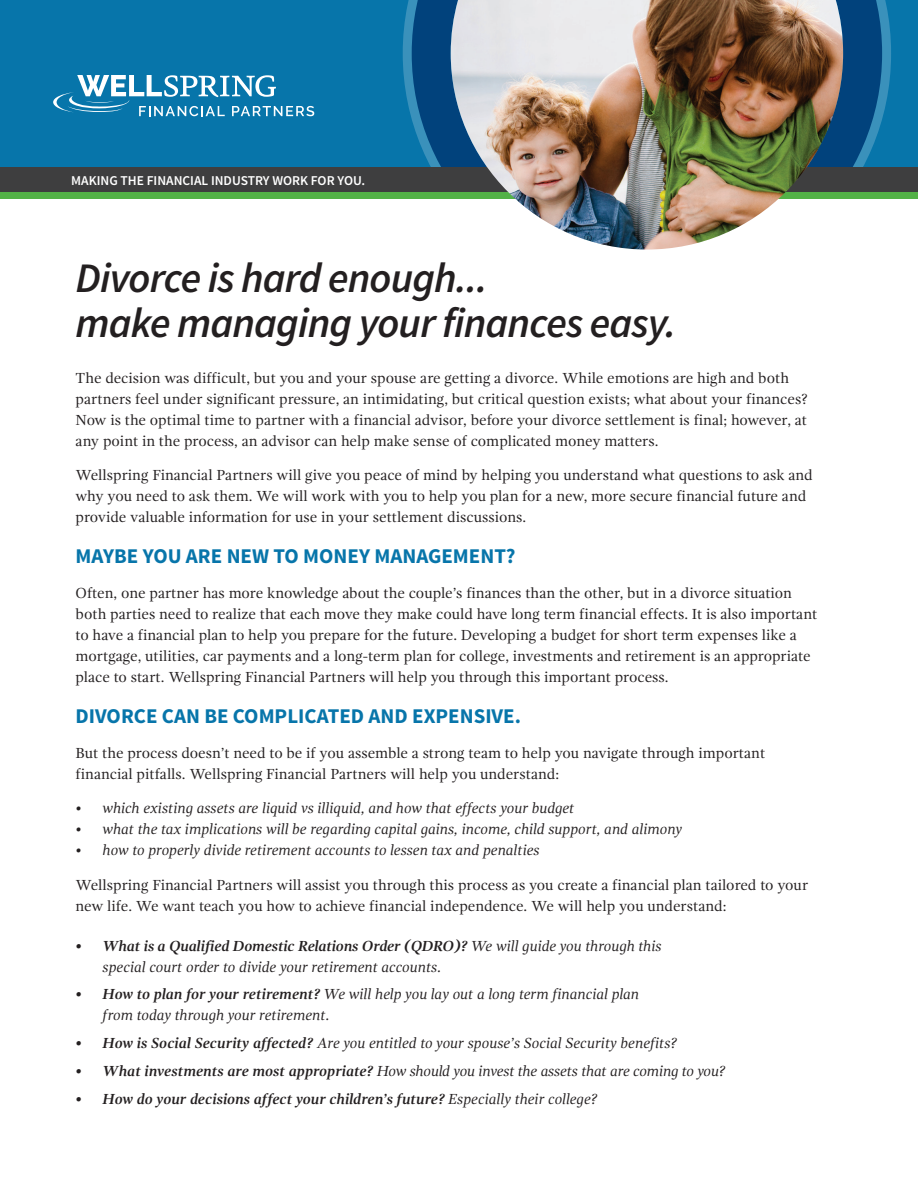
<style>
.page{position:relative;width:918px;height:1188px;background:#fff}
.page>*{position:absolute;margin:0;border:0;box-sizing:border-box;transform-origin:0 0}
.t1{font:italic 600 42px/45px "Source Sans Pro";letter-spacing:-.02em;color:#231f20}
.t2{font:700 21px "Source Sans Pro";color:#0775aa}
.t3{font:15px/21px "Gandhi Serif";color:#231f20}
.t4{font:italic 15px/21px "Gandhi Serif";color:#231f20}
.t5{font:italic 700 15px "Gandhi Serif";color:#231f20}
.t6{font:600 13.5px "Source Sans Pro";color:#fff}
.s1{font-weight:700}
.s2{font-weight:400}
</style>
<div class="page">
<div style="left:0;top:0;width:918px;height:168px;background:#0775aa"></div>
<svg style="left:403px;top:0;width:488px;height:168px"></svg>
<img style="left:412px;top:0;width:470px;height:168px">
<img style="left:515px;top:199px;width:263px;height:51px">
<svg style="left:0;top:168px;width:918px;height:25px;background:#5a594d"></svg>
<svg style="left:53px;top:75px;width:261px;height:41px"></svg>
<svg style="left:0;top:193px;width:918px;height:6px;background:#69a758"></svg>
<p class="t6" style="left:71px;top:172px;width:296px">MAKING THE FINANCIAL INDUSTRY WORK FOR YOU.</p>
<h1 class="t1" style="left:76px;top:255px;width:602px">Divorce is hard enough...<br>make managing your finances easy.</h1>
<p class="t3" style="left:76px;top:367px;width:733px">The decision was difficult, but you and your spouse are getting a divorce. While emotions are high and both partners feel under significant pressure, an intimidating, but critical question exists; what about your finances?<br>Now is the optimal time to partner with a financial advisor, before your divorce settlement is final; however, at any point in the process, an advisor can help make sense of complicated money matters.</p>
<p class="t3" style="left:76px;top:465px;width:739px">Wellspring Financial Partners will give you peace of mind by helping you understand what questions to ask and why you need to ask them. We will work with you to help you plan for a new, more secure financial future and provide valuable information for use in your settlement discussions.</p>
<h2 class="t2" style="left:76px;top:543px;width:442px">MAYBE YOU ARE NEW TO MONEY MANAGEMENT?</h2>
<p class="t3" style="left:76px;top:582px;width:743px">Often, one partner has more knowledge about the couple’s finances than the other, but in a divorce situation both parties need to realize that each move they make could have long term financial effects. It is also important to have a financial plan to help you prepare for the future. Developing a budget for short term expenses like a mortgage, utilities, car payments and a long-term plan for college, investments and retirement is an appropriate place to start. Wellspring Financial Partners will help you through this important process.</p>
<h2 class="t2" style="left:76px;top:703px;width:447px">DIVORCE CAN BE COMPLICATED AND EXPENSIVE.</h2>
<p class="t3" style="left:76px;top:742px;width:691px">But the process doesn’t need to be if you assemble a strong team to help you navigate through important financial pitfalls. Wellspring Financial Partners will help you understand:</p>
<p class="t4" style="left:76px;top:798px;width:500px">• which existing assets are liquid vs illiquid, and how that effects your budget</p>
<p class="t4" style="left:76px;top:819px;width:608px">• what the tax implications will be regarding capital gains, income, child support, and alimony</p>
<p class="t4" style="left:76px;top:840px;width:466px">• how to properly divide retirement accounts to lessen tax and penalties</p>
<p class="t3" style="left:76px;top:874px;width:734px">Wellspring Financial Partners will assist you through this process as you create a financial plan tailored to your new life. We want teach you how to achieve financial independence. We will help you understand:</p>
<p class="t4" style="left:103px;top:935px;width:561px;text-indent:-27px"><span class="s1">• What is a Qualified Domestic Relations Order (QDRO)?</span> We will guide you through this special court order to divide your retirement accounts.</p>
<p class="t4" style="left:103px;top:984px;width:538px;text-indent:-27px"><span class="s1">• How to plan for your retirement?</span> We will help you lay out a long term financial plan from today through your retirement.</p>
<p class="t4" style="left:76px;top:1033px;width:603px"><span class="s1">• How is Social Security affected?</span> Are you entitled to your spouse’s Social Security benefits?</p>
<p class="t4" style="left:76px;top:1060px;width:651px"><span class="s1">• What investments are most appropriate?</span> How should you invest the assets that are coming to you?</p>
<p class="t5" style="left:76px;top:1090px;width:523px">• How do your decisions affect your children’s future? <span class="s2">Especially their college?</span></p>
</div>
